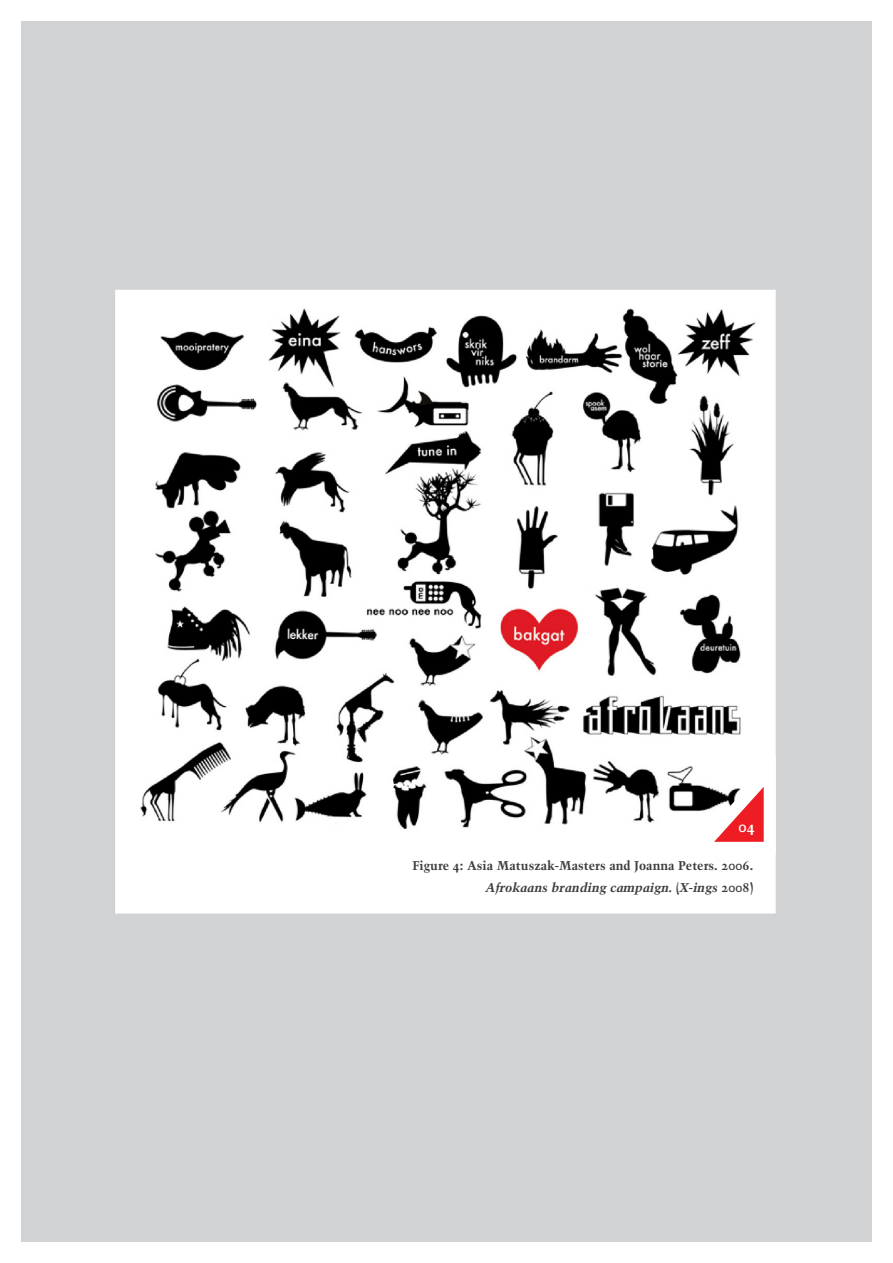
<style>
.page{position:relative;width:893px;height:1263px;background:#fff}
.page>*{position:absolute;margin:0;border:0;box-sizing:border-box;transform-origin:0 0}
.Intro_text{font:15px "Trump Mediaeval Bold Os F";color:#fff}
.Captions{font:12.75px "Trump Mediaeval Bold Os F";color:#3e3e3f}
.Captions-2{font:12.75px "Trump Mediaeval Bold Italic Os F";color:#3e3e3f}
.s1{font-family:"Frutiger";color:#231f20}
.s2{font-family:"Trump Mediaeval Bold Os F"}
</style>
<div class="page">
<div style="left:21px;top:21px;width:851px;height:1221px;background:#d1d2d4"></div>
<svg style="left:115px;top:289px;width:661px;height:625px;background:#d2d1d1"></svg>
<svg style="left:674px;top:740px;width:102px;height:125px;background:#e8d3d3"></svg>
<p class="Intro_text" style="left:738px;top:817px;width:18px">04</p>
<p class="Captions" style="left:412px;top:857px;width:342px">Figure 4: Asia Matuszak<span class="s1">-</span>Masters and Joanna Peters. 2006.</p>
<p class="Captions-2" style="left:485px;top:880px;width:269px">Afrokaans branding campaign. <span class="s2">(</span>X<span class="s1">-</span>ings <span class="s2">2008)</span></p>
</div>
